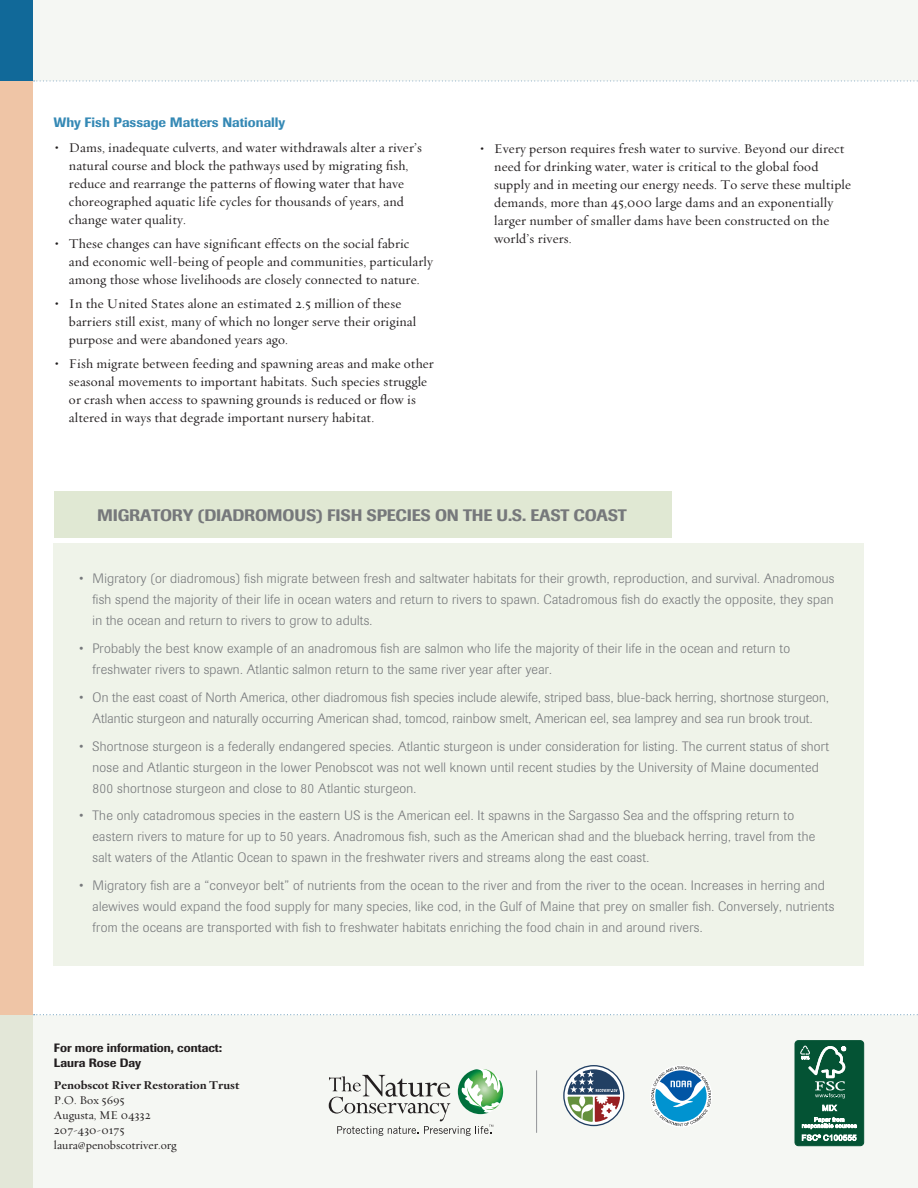
<style>
.page{position:relative;width:918px;height:1188px;background:#fff}
.page>*{position:absolute;margin:0;border:0;box-sizing:border-box;transform-origin:0 0}
.t1{font:500 16.5px "Imago";letter-spacing:-.01em;color:#76787b}
.t2{font:300 13.5px/21px "Imago";letter-spacing:.02em;color:#76787b}
.t3{font:13.5px/18px "Oakleaf";letter-spacing:.01em;color:#231f20}
.t4{font:500 13.5px "Imago";color:#3589b5}
.t5{font:12px/15px "Oakleaf";color:#231f20}
.t6{font:500 12px/15px "Imago";color:#231f20}
.s1{font-weight:700}
</style>
<div class="page">
<div style="left:33px;top:0;width:885px;height:81px;background:#f5f7f3"></div>
<svg style="left:34px;top:80px;width:884px;height:1px"></svg>
<div style="left:33px;top:1015px;width:885px;height:173px;background:#f5f7f3"></div>
<div style="left:0;top:0;width:33px;height:81px;background:#116999"></div>
<div style="left:0;top:81px;width:33px;height:934px;background:#efc5a6"></div>
<svg style="left:34px;top:1014px;width:884px;height:1px"></svg>
<div style="left:0;top:1015px;width:33px;height:173px;background:#e3e7d8"></div>
<svg style="left:329px;top:1069px;width:174px;height:67px"></svg>
<svg style="left:563px;top:1065px;width:61px;height:61px"></svg>
<svg style="left:651px;top:1066px;width:60px;height:60px"></svg>
<hr style="left:536px;top:1070px;width:1px;height:63px;background:#939598">
<div style="left:54px;top:543px;width:810px;height:422px;background:#eff3e9"></div>
<div style="left:54px;top:491px;width:617px;height:47px;background:#e0e8d3"></div>
<div style="left:795px;top:1041px;width:69px;height:105px;background:#045334;border-radius:3px"></div>
<div style="left:795px;top:1040px;width:69px;height:106px;border:1px solid #045334;border-radius:3px"></div>
<svg style="left:800px;top:1046px;width:46px;height:52px"></svg>
<svg style="left:802px;top:1104px;width:55px;height:37px"></svg>
<p class="t4" style="left:54px;top:114px;width:233px">Why Fish Passage Matters Nationally</p>
<p class="t3" style="left:69px;top:138px;width:354px;text-indent:-14px"><span class="s1">•</span> Dams, inadequate culverts, and water withdrawals alter a river’s natural course and block the pathways used by migrating fish, reduce and rearrange the patterns of flowing water that have choreographed aquatic life cycles for thousands of years, and change water quality.</p>
<p class="t3" style="left:69px;top:234px;width:365px;text-indent:-14px"><span class="s1">•</span> These changes can have significant effects on the social fabric and economic well-being of people and communities, particularly among those whose livelihoods are closely connected to nature.</p>
<p class="t3" style="left:69px;top:294px;width:349px;text-indent:-14px"><span class="s1">•</span> In the United States alone an estimated 2.5 million of these barriers still exist, many of which no longer serve their original purpose and were abandoned years ago.</p>
<p class="t3" style="left:69px;top:354px;width:366px;text-indent:-14px"><span class="s1">•</span> Fish migrate between feeding and spawning areas and make other seasonal movements to important habitats. Such species struggle or crash when access to spawning grounds is reduced or flow is altered in ways that degrade important nursery habitat.</p>
<p class="t3" style="left:494px;top:139px;width:358px;text-indent:-14px"><span class="s1">•</span> Every person requires fresh water to survive. Beyond our direct need for drinking water, water is critical to the global food supply and in meeting our energy needs. To serve these multiple demands, more than 45,000 large dams and an exponentially larger number of smaller dams have been constructed on the world’s rivers.</p>
<p class="t1" style="left:97px;top:505px;width:531px">MIGRATORy (DIADROMOUS) FISH SPECIES ON THE U.S. EAST COAST</p>
<p class="t2" style="left:93px;top:568px;width:743px;text-align:justify;text-indent:-14px">• Migratory (or diadromous) fish migrate between fresh and saltwater habitats for their growth, reproduction, and survival. Anadromous fish spend the majority of their life in ocean waters and return to rivers to spawn. Catadromous fish do exactly the opposite, they span in the ocean and return to rivers to grow to adults.</p>
<p class="t2" style="left:93px;top:638px;width:699px;text-indent:-14px">• Probably the best know example of an anadromous fish are salmon who life the majority of their life in the ocean and return to freshwater rivers to spawn. Atlantic salmon return to the same river year after year.</p>
<p class="t2" style="left:79px;top:687px;width:751px;text-align:center">• On the east coast of North America, other diadromous fish species include alewife, striped bass, blue-back herring, shortnose sturgeon,<br>Atlantic sturgeon and naturally occurring American shad, tomcod, rainbow smelt, American eel, sea lamprey and sea run brook trout.</p>
<p class="t2" style="left:93px;top:736px;width:738px;text-indent:-14px">• Shortnose sturgeon is a federally endangered species. Atlantic sturgeon is under consideration for listing. The current status of short nose and Atlantic sturgeon in the lower Penobscot was not well known until recent studies by the University of Maine documented<br>800 shortnose sturgeon and close to 80 Atlantic sturgeon.</p>
<p class="t2" style="left:93px;top:805px;width:724px;text-indent:-13px">• The only catadromous species in the eastern US is the American eel. It spawns in the Sargasso Sea and the offspring return to eastern rivers to mature for up to 50 years. Anadromous fish, such as the American shad and the blueback herring, travel from the salt waters of the Atlantic Ocean to spawn in the freshwater rivers and streams along the east coast.</p>
<p class="t2" style="left:93px;top:875px;width:743px;text-indent:-14px">• Migratory fish are a “conveyor belt” of nutrients from the ocean to the river and from the river to the ocean. Increases in herring and alewives would expand the food supply for many species, like cod, in the Gulf of Maine that prey on smaller fish. Conversely, nutrients from the oceans are transported with fish to freshwater habitats enriching the food chain in and around rivers.</p>
<p class="t6" style="left:54px;top:1040px;width:170px">For more information, contact:<br>Laura Rose Day</p>
<p class="t5" style="left:54px;top:1077px;width:187px"><span class="s1">Penobscot River Restoration Trust<br></span>P.O. Box 5695<br>Augusta, ME 04332<br>207-430-0175 laura@penobscotriver.org</p>
</div>
